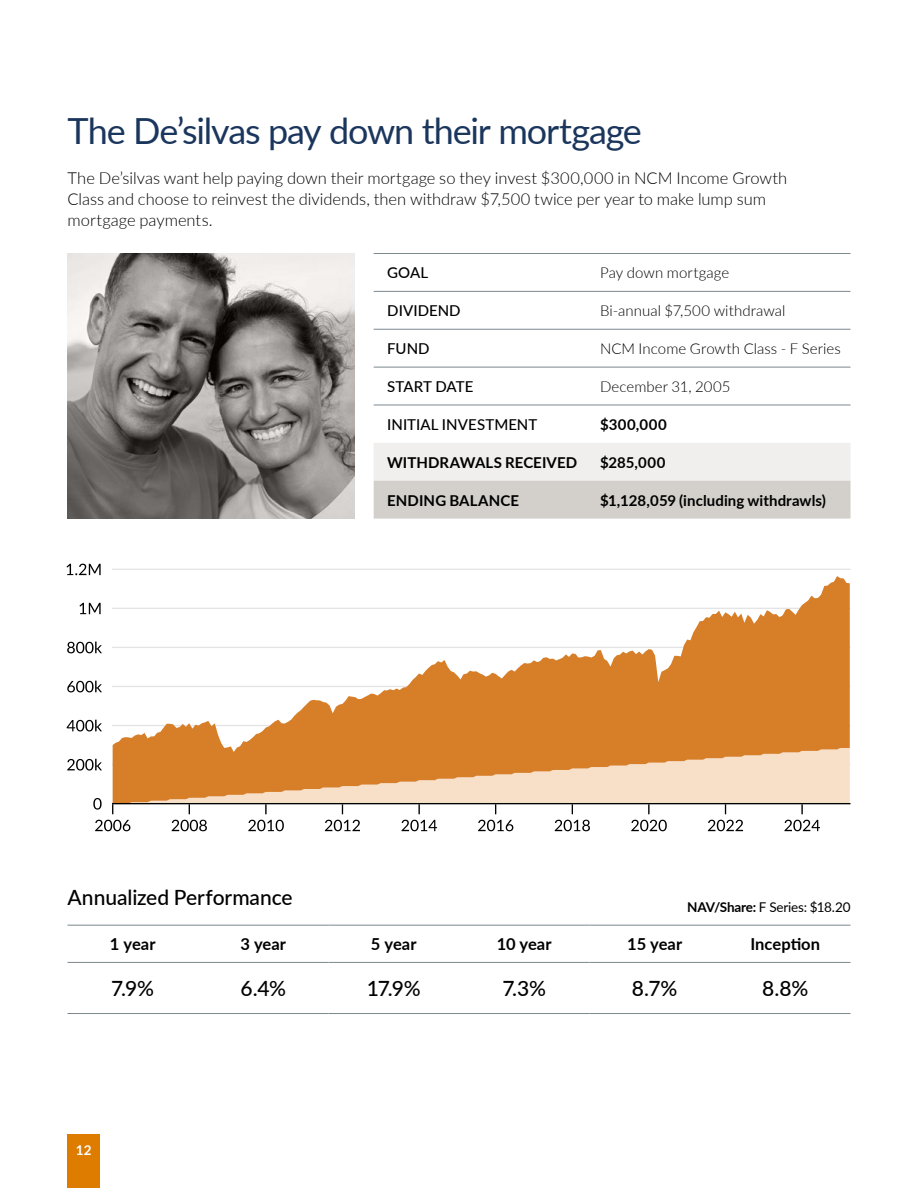
<style>
.page{position:relative;width:918px;height:1188px;background:#fff}
.page>*{position:absolute;margin:0;border:0;box-sizing:border-box;transform-origin:0 0}
.t1{font:36px "Lato";letter-spacing:-.03em;color:#1b365d}
.t2{font:500 21px "Lato";color:#000}
.t3{font:300 16.5px/21px "Lato";color:#000}
.t4{font:700 16.5px "Lato";letter-spacing:.005em;color:#000}
.t5{font:300 15px "Lato";letter-spacing:.005em;color:#000}
.t6{font:700 15px "Lato";letter-spacing:.005em;color:#000}
.t7{font:500 15px "Lato";letter-spacing:.005em;color:#000}
.t8{font:13.5px "Lato";letter-spacing:-.015em;color:#000}
.t9{font:700 13.5px "Lato";color:#fff}
.s1{font-weight:700}
</style>
<div class="page">
<div style="left:68px;top:1134px;width:32px;height:54px;background:#de7c00"></div>
<hr style="left:68px;top:925px;width:130px;height:1px;background:#7c878e">
<hr style="left:198px;top:925px;width:130px;height:1px;background:#7c878e">
<hr style="left:328px;top:925px;width:131px;height:1px;background:#7c878e">
<hr style="left:459px;top:925px;width:131px;height:1px;background:#7c878e">
<hr style="left:590px;top:925px;width:130px;height:1px;background:#7c878e">
<hr style="left:720px;top:925px;width:130px;height:1px;background:#7c878e">
<hr style="left:68px;top:962px;width:130px;height:1px;background:#7c878e">
<hr style="left:198px;top:962px;width:130px;height:1px;background:#7c878e">
<hr style="left:68px;top:1013px;width:130px;height:1px;background:#7c878e">
<hr style="left:198px;top:1013px;width:130px;height:1px;background:#7c878e">
<hr style="left:328px;top:962px;width:131px;height:1px;background:#7c878e">
<hr style="left:328px;top:1013px;width:131px;height:1px;background:#7c878e">
<hr style="left:459px;top:962px;width:131px;height:1px;background:#7c878e">
<hr style="left:459px;top:1013px;width:131px;height:1px;background:#7c878e">
<hr style="left:590px;top:962px;width:130px;height:1px;background:#7c878e">
<hr style="left:590px;top:1013px;width:130px;height:1px;background:#7c878e">
<hr style="left:720px;top:962px;width:130px;height:1px;background:#7c878e">
<hr style="left:720px;top:1013px;width:130px;height:1px;background:#7c878e">
<svg style="left:95px;top:820px;width:35px;height:11px"></svg>
<svg style="left:172px;top:820px;width:35px;height:11px"></svg>
<svg style="left:248px;top:820px;width:36px;height:11px"></svg>
<svg style="left:325px;top:820px;width:35px;height:11px"></svg>
<svg style="left:401px;top:820px;width:36px;height:11px"></svg>
<svg style="left:478px;top:820px;width:35px;height:11px"></svg>
<svg style="left:555px;top:820px;width:35px;height:11px"></svg>
<svg style="left:631px;top:820px;width:36px;height:11px"></svg>
<svg style="left:708px;top:820px;width:35px;height:11px"></svg>
<svg style="left:784px;top:820px;width:36px;height:11px"></svg>
<svg style="left:93px;top:798px;width:9px;height:12px"></svg>
<svg style="left:67px;top:759px;width:35px;height:12px"></svg>
<svg style="left:67px;top:720px;width:35px;height:11px"></svg>
<svg style="left:67px;top:681px;width:35px;height:11px"></svg>
<svg style="left:67px;top:642px;width:35px;height:11px"></svg>
<svg style="left:79px;top:603px;width:22px;height:11px"></svg>
<hr style="left:113px;top:569px;width:737px;height:1px;background:#e4e4e4">
<svg style="left:67px;top:564px;width:34px;height:11px"></svg>
<svg style="left:112px;top:748px;width:738px;height:66px"></svg>
<svg style="left:113px;top:576px;width:737px;height:227px"></svg>
<hr style="left:113px;top:803px;width:737px;height:1px;background:#000">
<svg style="left:374px;top:443px;width:476px;height:76px;background:#e1dfdc"></svg>
<hr style="left:374px;top:253px;width:220px;height:1px;background:#7c878e">
<hr style="left:594px;top:253px;width:256px;height:1px;background:#7c878e">
<hr style="left:374px;top:291px;width:220px;height:1px;background:#7c878e">
<hr style="left:374px;top:329px;width:220px;height:1px;background:#7c878e">
<hr style="left:594px;top:291px;width:256px;height:1px;background:#7c878e">
<hr style="left:594px;top:329px;width:256px;height:1px;background:#7c878e">
<hr style="left:374px;top:367px;width:220px;height:1px;background:#7c878e">
<hr style="left:594px;top:367px;width:256px;height:1px;background:#7c878e">
<hr style="left:374px;top:405px;width:220px;height:1px;background:#7c878e">
<hr style="left:594px;top:405px;width:256px;height:1px;background:#7c878e">
<svg style="left:68px;top:253px;width:286px;height:266px;background:#898683"></svg>
<h1 class="t1" style="left:68px;top:105px;width:576px">The De’silvas pay down their mortgage</h1>
<p class="t3" style="left:68px;top:167px;width:721px">The De’silvas want help paying down their mortgage so they invest $300,000 in NCM Income Growth<br>Class and choose to reinvest the dividends, then withdraw $7,500 twice per year to make lump sum mortgage payments.</p>
<p class="t7" style="left:387px;top:262px;width:42px">GOAL</p>
<p class="t5" style="left:600px;top:263px;width:131px">Pay down mortgage</p>
<p class="t7" style="left:387px;top:300px;width:75px">DIVIDEND</p>
<p class="t5" style="left:600px;top:301px;width:187px">Bi-annual $7,500 withdrawal</p>
<p class="t7" style="left:387px;top:338px;width:44px">FUND</p>
<p class="t5" style="left:600px;top:338px;width:242px">NCM Income Growth Class - F Series</p>
<p class="t7" style="left:387px;top:376px;width:88px">START DATE</p>
<p class="t5" style="left:600px;top:376px;width:132px">December 31, 2005</p>
<p class="t7" style="left:387px;top:414px;width:152px">INITIAL INVESTMENT</p>
<p class="t6" style="left:600px;top:414px;width:68px">$300,000</p>
<p class="t6" style="left:387px;top:451px;width:192px">WITHDRAWALS RECEIVED</p>
<p class="t6" style="left:600px;top:451px;width:67px">$285,000</p>
<p class="t6" style="left:387px;top:489px;width:133px">ENDING BALANCE</p>
<p class="t6" style="left:600px;top:489px;width:228px">$1,128,059 (including withdrawls)</p>
<p class="t2" style="left:68px;top:882px;width:227px">Annualized Performance</p>
<p class="t8" style="left:687px;top:897px;width:165px"><span class="s1">NAV/Share:</span> F Series: $18.20</p>
<p class="t4" style="left:110px;top:932px;width:47px">1 year</p>
<p class="t4" style="left:240px;top:932px;width:47px">3 year</p>
<p class="t4" style="left:371px;top:932px;width:47px">5 year</p>
<p class="t4" style="left:497px;top:932px;width:56px">10 year</p>
<p class="t4" style="left:627px;top:932px;width:56px">15 year</p>
<p class="t4" style="left:750px;top:932px;width:71px">Inception</p>
<p class="t2" style="left:111px;top:974px;width:44px">7.9%</p>
<p class="t2" style="left:241px;top:974px;width:47px">6.4%</p>
<p class="t2" style="left:367px;top:974px;width:56px">17.9%</p>
<p class="t2" style="left:502px;top:974px;width:45px">7.3%</p>
<p class="t2" style="left:632px;top:974px;width:47px">8.7%</p>
<p class="t2" style="left:762px;top:974px;width:48px">8.8%</p>
<p class="t9" style="left:76px;top:1140px;width:17px">12</p>
</div>
